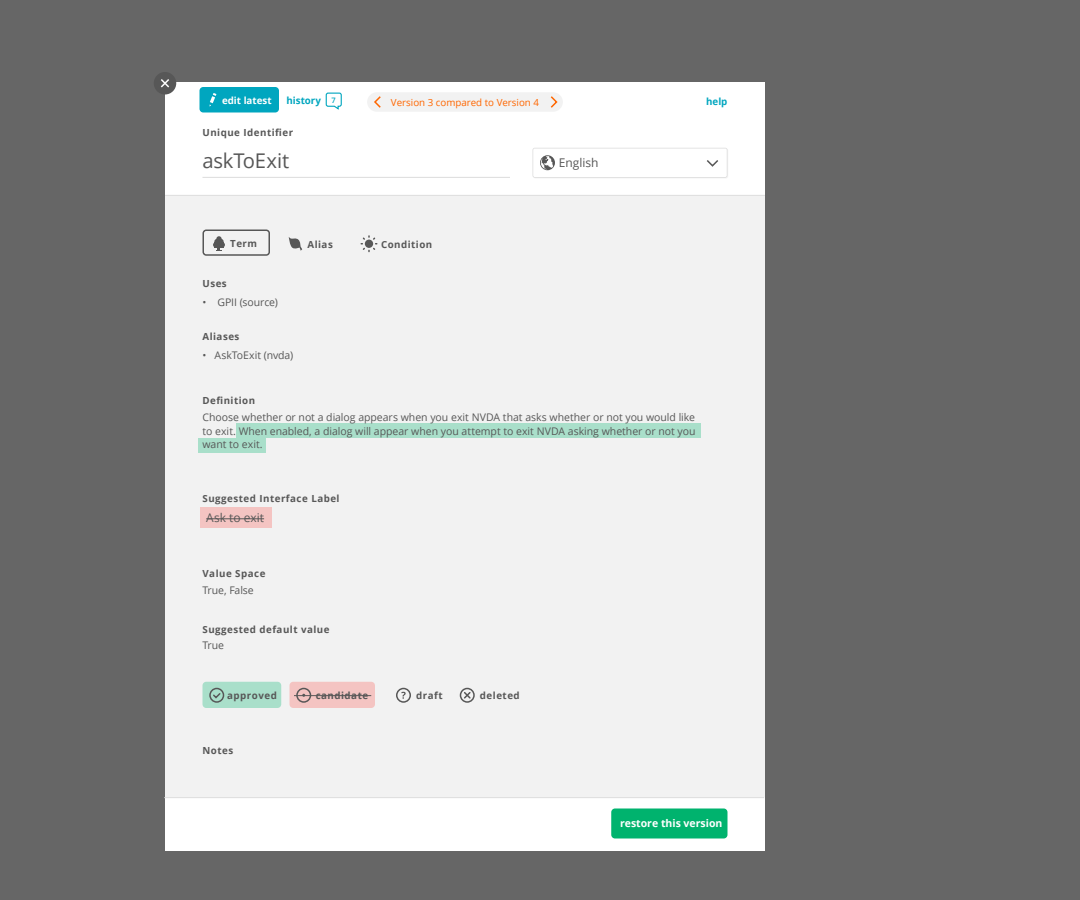
<style>
.page{position:relative;width:1080px;height:900px;background:#666}
.page>*{position:absolute;margin:0;border:0;box-sizing:border-box;transform-origin:0 0}
.t1{font:20.25px "Open Sans";letter-spacing:-.01em;color:#575757}
.t2{font:12px "Open Sans";color:#575757}
.t3{font:10.5px/13.5px "Open Sans";letter-spacing:-.005em;color:#575757;text-align:justify}
.t4{font:700 10.5px "Open Sans";color:#fff}
.t5{font:700 9.75px "Open Sans";letter-spacing:.05em;color:#575757}
.t6{font:9.75px "Open Sans";color:#f60}
.t7{font:700 9.75px "Open Sans";color:#00a6bf}
.t8{font:700 9.75px "Open Sans";color:#fff}
.s1{font-weight:600;font-size:7.5px}
</style>
<div class="page">
<div style="left:165px;top:131px;width:600px;height:718px;background:#f2f2f2"></div>
<div style="left:165px;top:82px;width:600px;height:114px;background:#fff"></div>
<div style="left:165px;top:797px;width:600px;height:53px;background:#fff"></div>
<hr style="left:202px;top:177px;width:308px;height:1px;background:#dcdcdc">
<hr style="left:165px;top:195px;width:600px;height:1px;background:#dcdcdc">
<div style="left:202px;top:682px;width:79px;height:26px;background:#a9dfca;border-radius:4px"></div>
<div style="left:290px;top:682px;width:85px;height:26px;background:#f4c4c2;border-radius:4px"></div>
<div style="left:154px;top:72px;width:22px;height:22px;background:#575757;border-radius:50%"></div>
<svg style="left:161px;top:79px;width:8px;height:9px"></svg>
<div style="left:611px;top:808px;width:117px;height:30px;background:#00b36e;border-radius:4px"></div>
<svg style="left:209px;top:688px;width:15px;height:15px"></svg>
<svg style="left:296px;top:688px;width:15px;height:15px"></svg>
<svg style="left:396px;top:688px;width:15px;height:15px"></svg>
<svg style="left:460px;top:688px;width:15px;height:15px"></svg>
<svg style="left:202px;top:230px;width:68px;height:26px"></svg>
<svg style="left:361px;top:236px;width:16px;height:16px"></svg>
<svg style="left:289px;top:237px;width:13px;height:14px"></svg>
<div style="left:199px;top:438px;width:67px;height:15px;background:#a9dfca"></div>
<div style="left:236px;top:423px;width:465px;height:15px;background:#a9dfca"></div>
<div style="left:200px;top:507px;width:72px;height:21px;background:#f4c4c2"></div>
<hr style="left:206px;top:518px;width:58px;height:1px;background:#575757">
<hr style="left:164px;top:797px;width:600px;height:1px;background:#dcdcdc">
<div style="left:200px;top:87px;width:79px;height:25px;background:#00a6bf;border-radius:4px"></div>
<svg style="left:210px;top:93px;width:6px;height:14px"></svg>
<svg style="left:325px;top:92px;width:17px;height:18px"></svg>
<hr style="left:294px;top:695px;width:77px;height:1px;background:#575757">
<div style="left:367px;top:93px;width:196px;height:18px;background:#f2f2f2"></div>
<svg style="left:532px;top:148px;width:196px;height:30px"></svg>
<p class="t8" style="left:222px;top:93px;width:51px">edit latest</p>
<p class="t7" style="left:286px;top:93px;width:51px">history <span class="s1">7</span></p>
<p class="t5" style="left:202px;top:125px;width:92px">Unique Identifier</p>
<h1 class="t1" style="left:202px;top:147px;width:88px">askToExit</h1>
<p class="t6" style="left:391px;top:96px;width:150px">Version 3 compared to Version 4</p>
<p class="t7" style="left:706px;top:95px;width:23px">help</p>
<p class="t2" style="left:559px;top:155px;width:41px">English</p>
<p class="t5" style="left:230px;top:237px;width:28px">Term</p>
<p class="t5" style="left:308px;top:237px;width:27px">Alias</p>
<p class="t5" style="left:381px;top:237px;width:53px">Condition</p>
<p class="t5" style="left:202px;top:277px;width:26px">Uses</p>
<p class="t3" style="left:202px;top:295px;width:77px">• GPII (source)</p>
<p class="t5" style="left:202px;top:329px;width:38px">Aliases</p>
<p class="t3" style="left:202px;top:348px;width:92px">• AskToExit (nvda)</p>
<p class="t5" style="left:202px;top:394px;width:54px">Definition</p>
<p class="t3" style="left:202px;top:410px;width:495px">Choose whether or not a dialog appears when you exit NVDA that asks whether or not you would like to exit. When enabled, a dialog will appear when you attempt to exit NVDA asking whether or not you want to exit.</p>
<p class="t5" style="left:202px;top:491px;width:139px">Suggested Interface Label</p>
<p class="t2" style="left:206px;top:509px;width:59px">Ask to exit</p>
<p class="t5" style="left:202px;top:566px;width:64px">Value Space</p>
<p class="t3" style="left:202px;top:583px;width:53px">True, False</p>
<p class="t5" style="left:202px;top:622px;width:129px">Suggested default value</p>
<p class="t3" style="left:202px;top:639px;width:23px">True</p>
<p class="t5" style="left:227px;top:689px;width:51px">approved</p>
<p class="t5" style="left:316px;top:689px;width:54px">candidate</p>
<p class="t5" style="left:416px;top:689px;width:28px">draft</p>
<p class="t5" style="left:480px;top:689px;width:41px">deleted</p>
<p class="t5" style="left:202px;top:744px;width:32px">Notes</p>
<p class="t4" style="left:620px;top:816px;width:104px">restore this version</p>
</div>
